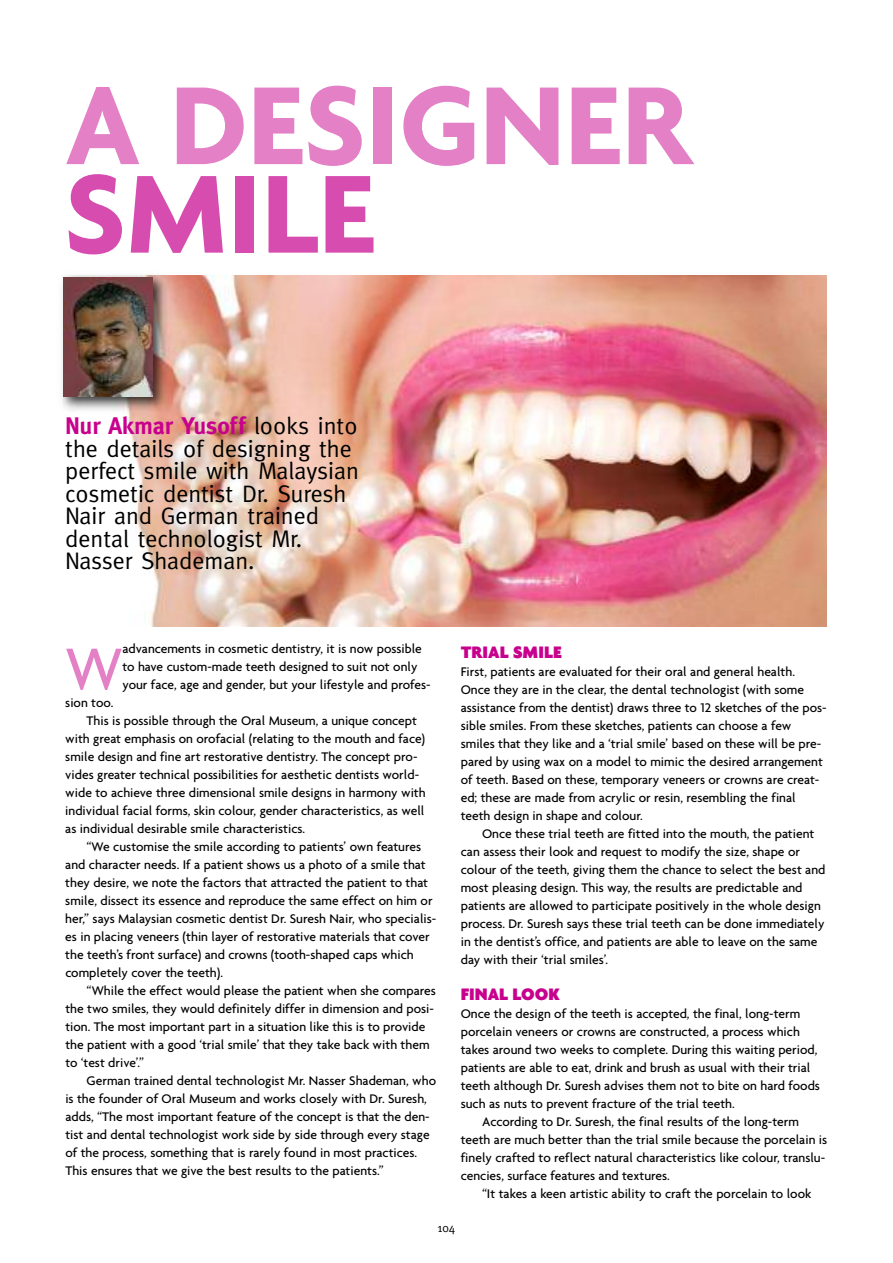
<style>
.page{position:relative;width:893px;height:1263px;background:#fff}
.page>*{position:absolute;margin:0;border:0;box-sizing:border-box;transform-origin:0 0}
.t1{font:700 120px "Agenda";color:#e380c6}
.t2{font:700 120px "Agenda";color:#d74daf}
.t3{font:500 63.75px "Agenda";color:#e380c6}
.t4{font:24px/22.5px "Meta";color:#000}
.t5{font:900 18px "Agenda";color:#c7008d}
.t6{font:500 13.5px/18px "Agenda";color:#000}
.t7{font:12px "Meta";color:#000}
.s1{font-weight:700;color:#c7008d}
</style>
<div class="page">
<img style="left:127px;top:275px;width:700px;height:351px">
<img style="left:62px;top:275px;width:110px;height:141px">
<img style="left:64px;top:278px;width:89px;height:118px">
<h1 class="t1" style="left:65px;top:52px;width:628px">A DESIGNER</h1>
<h1 class="t2" style="left:65px;top:141px;width:312px">SMILE</h1>
<h3 class="t4" style="left:65px;top:414px;width:295px"><span class="s1">Nur Akmar Yusoff</span> looks into the details of designing the perfect smile with Malaysian cosmetic dentist Dr. Suresh<br>Nair and German trained dental technologist Mr.<br>Nasser Shademan.</h3>
<h2 class="t3" style="left:65px;top:630px;width:59px">W</h2>
<p class="t6" style="left:122px;top:640px;width:310px">advancements in cosmetic dentistry, it is now possible to have custom-made teeth designed to suit not only your face, age and gender, but your lifestyle and profes-</p>
<p class="t6" style="left:65px;top:694px;width:50px">sion too.</p>
<p class="t6" style="left:87px;top:712px;width:332px">This is possible through the Oral Museum, a unique concept</p>
<p class="t6" style="left:65px;top:730px;width:361px">with great emphasis on orofacial (relating to the mouth and face)</p>
<p class="t6" style="left:65px;top:748px;width:354px">smile design and fine art restorative dentistry. The concept pro-</p>
<p class="t6" style="left:65px;top:766px;width:355px">vides greater technical possibilities for aesthetic dentists world-</p>
<p class="t6" style="left:65px;top:784px;width:362px">wide to achieve three dimensional smile designs in harmony with</p>
<p class="t6" style="left:65px;top:802px;width:361px">individual facial forms, skin colour, gender characteristics, as well</p>
<p class="t6" style="left:65px;top:820px;width:241px">as individual desirable smile characteristics.</p>
<p class="t6" style="left:87px;top:838px;width:336px">“We customise the smile according to patients’ own features</p>
<p class="t6" style="left:65px;top:856px;width:362px">and character needs. If a patient shows us a photo of a smile that</p>
<p class="t6" style="left:65px;top:874px;width:364px">they desire, we note the factors that attracted the patient to that</p>
<p class="t6" style="left:65px;top:892px;width:369px">smile, dissect its essence and reproduce the same effect on him or</p>
<p class="t6" style="left:65px;top:910px;width:373px">her,” says Malaysian cosmetic dentist Dr. Suresh Nair, who specialis-</p>
<p class="t6" style="left:65px;top:928px;width:366px">es in placing veneers (thin layer of restorative materials that cover</p>
<p class="t6" style="left:65px;top:946px;width:350px">the teeth’s front surface) and crowns (tooth-shaped caps which</p>
<p class="t6" style="left:65px;top:964px;width:159px">completely cover the teeth).</p>
<p class="t6" style="left:87px;top:982px;width:351px">“While the effect would please the patient when she compares</p>
<p class="t6" style="left:65px;top:1000px;width:370px">the two smiles, they would definitely differ in dimension and posi-</p>
<p class="t6" style="left:65px;top:1018px;width:362px">tion. The most important part in a situation like this is to provide</p>
<p class="t6" style="left:65px;top:1036px;width:366px">the patient with a good ‘trial smile’ that they take back with them</p>
<p class="t6" style="left:65px;top:1054px;width:80px">to ‘test drive’.”</p>
<p class="t6" style="left:87px;top:1072px;width:351px">German trained dental technologist Mr. Nasser Shademan, who</p>
<p class="t6" style="left:65px;top:1090px;width:363px">is the founder of Oral Museum and works closely with Dr. Suresh,</p>
<p class="t6" style="left:65px;top:1108px;width:366px">adds, “The most important feature of the concept is that the den-</p>
<p class="t6" style="left:65px;top:1126px;width:366px">tist and dental technologist work side by side through every stage</p>
<p class="t6" style="left:65px;top:1144px;width:353px">of the process, something that is rarely found in most practices.</p>
<p class="t6" style="left:65px;top:1162px;width:320px">This ensures that we give the best results to the patients.”</p>
<h3 class="t5" style="left:461px;top:641px;width:103px">TRIAL SMILE</h3>
<p class="t6" style="left:461px;top:662px;width:367px">First, patients are evaluated for their oral and general health.<br>Once they are in the clear, the dental technologist (with some assistance from the dentist) draws three to 12 sketches of the pos&shy;sible smiles. From these sketches, patients can choose a few smiles that they like and a ‘trial smile’ based on these will be pre&shy;pared by using wax on a model to mimic the desired arrangement of teeth. Based on these, temporary veneers or crowns are creat&shy;ed; these are made from acrylic or resin, resembling the final teeth design in shape and colour.</p>
<p class="t6" style="left:461px;top:824px;width:366px;text-indent:21px">Once these trial teeth are fitted into the mouth, the patient can assess their look and request to modify the size, shape or colour of the teeth, giving them the chance to select the best and most pleasing design. This way, the results are predictable and patients are allowed to participate positively in the whole design process. Dr. Suresh says these trial teeth can be done immediately in the dentist’s office, and patients are able to leave on the same day with their ‘trial smiles’.</p>
<h3 class="t5" style="left:461px;top:983px;width:101px">FINAL LOOK</h3>
<p class="t6" style="left:461px;top:1004px;width:341px">Once the design of the teeth is accepted, the final, long-term</p>
<p class="t6" style="left:461px;top:1022px;width:341px">porcelain veneers or crowns are constructed, a process which</p>
<p class="t6" style="left:461px;top:1040px;width:358px">takes around two weeks to complete. During this waiting period,</p>
<p class="t6" style="left:461px;top:1058px;width:351px">patients are able to eat, drink and brush as usual with their trial</p>
<p class="t6" style="left:461px;top:1076px;width:361px">teeth although Dr. Suresh advises them not to bite on hard foods</p>
<p class="t6" style="left:461px;top:1094px;width:276px">such as nuts to prevent fracture of the trial teeth.</p>
<p class="t6" style="left:482px;top:1112px;width:318px">According to Dr. Suresh, the final results of the long-term</p>
<p class="t6" style="left:461px;top:1130px;width:368px">teeth are much better than the trial smile because the porcelain is</p>
<p class="t6" style="left:461px;top:1148px;width:366px">finely crafted to reflect natural characteristics like colour, translu-</p>
<p class="t6" style="left:461px;top:1166px;width:211px">cencies, surface features and textures.</p>
<p class="t6" style="left:482px;top:1184px;width:331px">“It takes a keen artistic ability to craft the porcelain to look</p>
<p class="t7" style="left:438px;top:1221px;width:19px">104</p>
</div>
